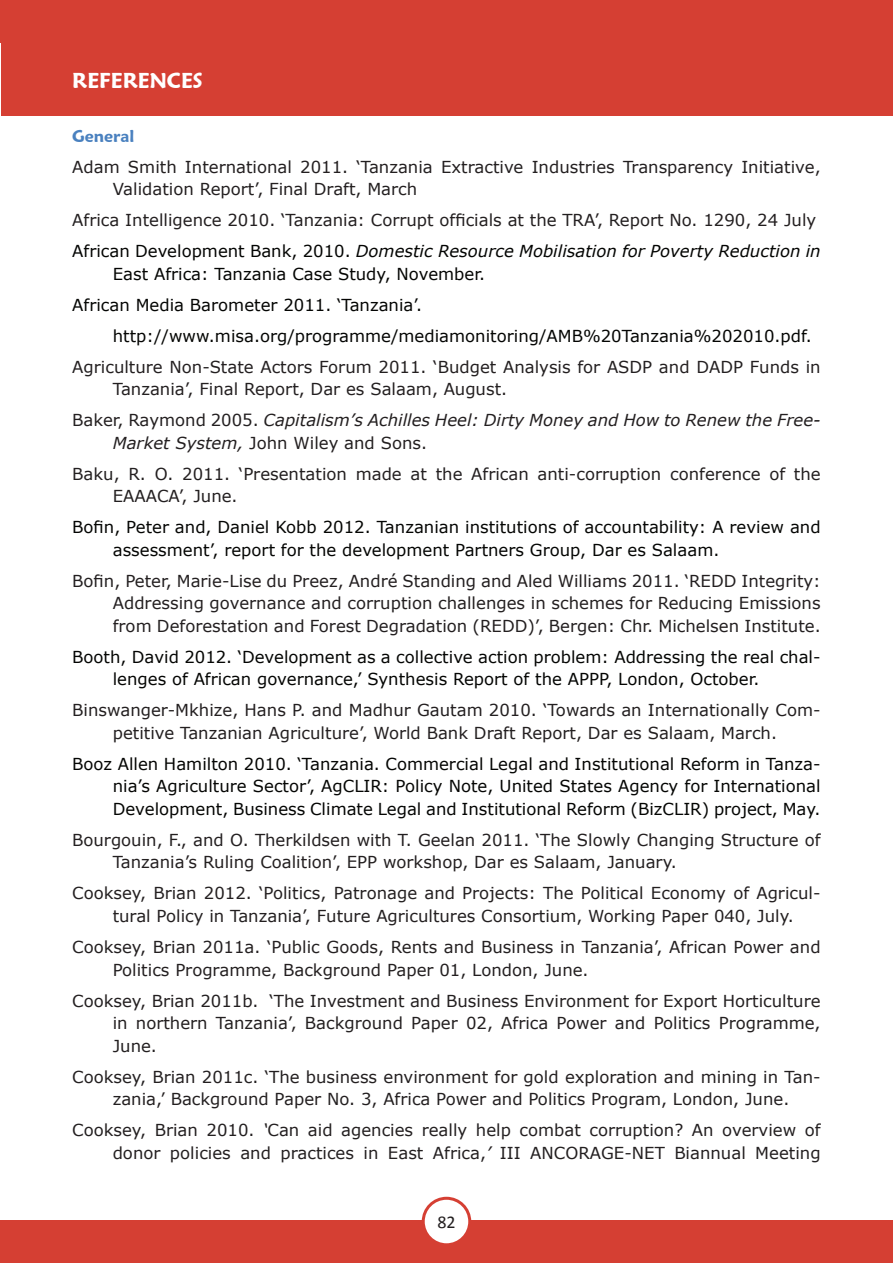
<style>
.page{position:relative;width:893px;height:1263px;background:#fff}
.page>*{position:absolute;margin:0;border:0;box-sizing:border-box;transform-origin:0 0}
.t1{font:600 21px "Maiandra GD";color:#fff}
.t2{font:18px "Calibri";color:#231f20}
.t3{font:16.5px/22.5px "Verdana";color:#231f20}
.t4{font:16.5px/22.5px "Verdana";color:#040503}
.t5{font:italic 16.5px/22.5px "Verdana";color:#231f20}
.t6{font:600 16.5px "Maiandra GD";color:#4a81bf}
.s1{color:#040503}
.s2{font-style:italic;color:#040503}
.s3{font-style:normal}
.s4{font-style:italic}
</style>
<div class="page">
<div style="left:1px;top:0;width:892px;height:43px;background:#d53f33"></div>
<div style="left:0;top:1220px;width:893px;height:43px;background:#d53f33"></div>
<div style="left:423px;top:1198px;width:47px;height:47px;background:#fff;border-radius:50%"></div>
<div style="left:422px;top:1197px;width:49px;height:49px;border:3px solid #d53f33;border-radius:50%"></div>
<div style="left:1px;top:1px;width:891px;height:115px;background:#d53f33"></div>
<p class="t1" style="left:72px;top:68px;width:132px">REFERENCES</p>
<p class="t6" style="left:72px;top:126px;width:64px">General</p>
<p class="t3" style="left:113px;top:155px;width:709px;text-indent:-41px">Adam Smith International 2011. ‘Tanzania Extractive Industries Transparency Initiative,<br>Validation Report’, Final Draft, March</p>
<p class="t3" style="left:72px;top:204px;width:750px;line-height:31px">Africa Intelligence 2010. ‘Tanzania: Corrupt officials at the TRA’, Report No. 1290, 24 July<br><span class="s1">African Development Bank, 2010.</span> <span class="s2">Domestic Resource Mobilisation for Poverty Reduction in</span></p>
<p class="t4" style="left:72px;top:258px;width:414px;line-height:31px;text-indent:41px">East Africa: Tanzania Case Study, November.<br>African Media Barometer 2011. ‘Tanzania’.</p>
<p class="t4" style="left:113px;top:324px;width:701px">http://www.misa.org/programme/mediamonitoring/AMB%20Tanzania%202010.pdf.</p>
<p class="t3" style="left:113px;top:355px;width:709px;text-indent:-41px">Agriculture Non-State Actors Forum 2011. ‘Budget Analysis for ASDP and DADP Funds in<br>Tanzania’, Final Report, Dar es Salaam, August.</p>
<p class="t5" style="left:113px;top:408px;width:709px;text-indent:-41px"><span class="s3">Baker, Raymond 2005.</span> Capitalism’s Achilles Heel: Dirty Money and How to Renew the Free-<br>Market System, <span class="s3">John Wiley and Sons.</span></p>
<p class="t3" style="left:113px;top:462px;width:709px;text-indent:-40px">Baku, R. O. 2011. ‘Presentation made at the African anti-corruption conference of the<br>EAAACA’, June.</p>
<p class="t4" style="left:113px;top:516px;width:709px;text-indent:-41px">Bofin, Peter and, Daniel Kobb 2012. Tanzanian institutions of accountability: A review and assessment’, report for the development Partners Group, Dar es Salaam.</p>
<p class="t3" style="left:113px;top:569px;width:709px;text-align:justify;text-indent:-41px">Bofin, Peter, Marie-Lise du Preez, André Standing and Aled Williams 2011. ‘REDD Integrity:<br>Addressing governance and corruption challenges in schemes for Reducing Emissions from Deforestation and Forest Degradation (REDD)’, Bergen: Chr. Michelsen Institute.</p>
<p class="t4" style="left:113px;top:645px;width:709px;text-indent:-40px">Booth, David 2012. ‘Development as a collective action problem: Addressing the real chal&shy;lenges of African governance,’ Synthesis Report of the APPP, London, October.</p>
<p class="t3" style="left:72px;top:699px;width:750px;text-align:center">Binswanger-Mkhize, Hans P. and Madhur Gautam 2010. ‘Towards an Internationally Com&shy;petitive Tanzanian Agriculture’, World Bank Draft Report, Dar es Salaam, March.</p>
<p class="t4" style="left:113px;top:752px;width:709px;text-align:justify;text-indent:-40px">Booz Allen Hamilton 2010. ‘Tanzania. Commercial Legal and Institutional Reform in Tanza&shy;nia’s Agriculture Sector’, AgCLIR: Policy Note, United States Agency for International Development, Business Climate Legal and Institutional Reform (BizCLIR) project, May.</p>
<p class="t3" style="left:113px;top:828px;width:709px;text-indent:-41px">Bourgouin, F., and O. Therkildsen with T. Geelan 2011. ‘The Slowly Changing Structure of<br>Tanzania’s Ruling Coalition’, EPP workshop, Dar es Salaam, January.</p>
<p class="t3" style="left:113px;top:882px;width:709px;text-indent:-41px">Cooksey, Brian 2012. ‘Politics, Patronage and Projects: The Political Economy of Agricul&shy;tural Policy in Tanzania’, Future Agricultures Consortium, Working Paper 040, July.</p>
<p class="t3" style="left:113px;top:935px;width:709px;text-indent:-41px">Cooksey, Brian 2011a. ‘Public Goods, Rents and Business in Tanzania’, African Power and<br>Politics Programme, Background Paper 01, London, June.</p>
<p class="t3" style="left:113px;top:989px;width:709px;text-align:justify;text-indent:-40px">Cooksey, Brian 2011b. ‘The Investment and Business Environment for Export Horticulture in northern Tanzania’, Background Paper 02, Africa Power and Politics Programme, June.</p>
<p class="t3" style="left:72px;top:1065px;width:750px;text-align:center">Cooksey, Brian 2011c. ‘The business environment for gold exploration and mining in Tan&shy;zania,’ Background Paper No. 3, Africa Power and Politics Program, London, June.</p>
<p class="t3" style="left:72px;top:1118px;width:750px;text-align:right">Cooksey, Brian 2010. <span class="s4">‘</span>Can aid agencies really help combat corruption? An overview of donor policies and practices in East Africa,<span class="s4">’</span> III ANCORAGE-NET Biannual Meeting</p>
<p class="t2" style="left:437px;top:1210px;width:20px">82</p>
</div>
